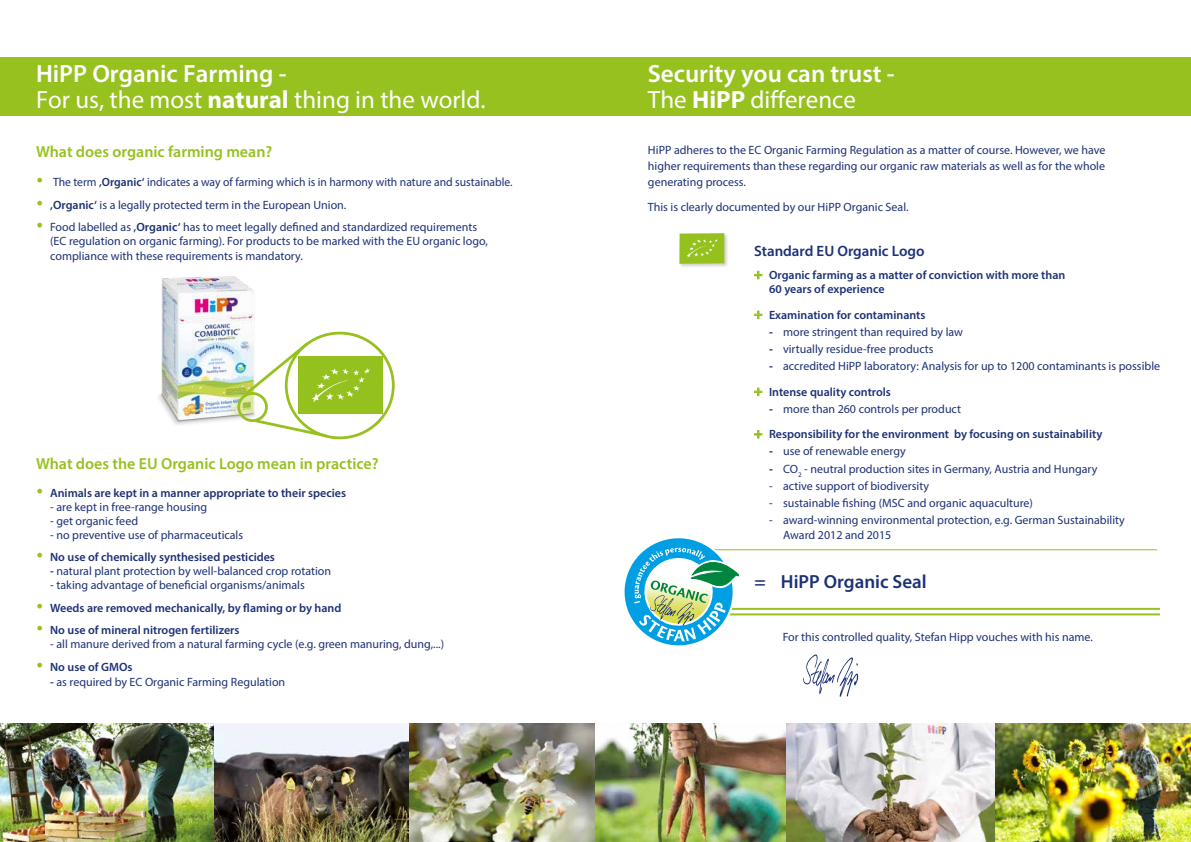
<style>
.page{position:relative;width:1191px;height:842px;background:#fff}
.page>*{position:absolute;margin:0;border:0;box-sizing:border-box;transform-origin:0 0}
.t1{font:25px/26px "Myriad Pro";color:#fff}
.t2{font:600 25px/26px "Myriad Pro";color:#fff}
.t3{font:600 19px "Myriad Pro";color:#1d3176}
.t4{font:600 16px "Myriad Pro";color:#96c11e}
.t5{font:600 15px "Myriad Pro";color:#1d3176}
.t6{font:12px/16px "Myriad Pro";color:#1d3176}
.t7{font:600 12px/14.4px "Myriad Pro";color:#1d3176}
.s1{font-weight:600}
.s2{font-weight:700}
.s3{font-weight:400}
.s4{color:#96c11e}
.s5{font-weight:700;font-size:14px;color:#96c11e}
</style>
<div class="page">
<div style="left:0;top:57px;width:1191px;height:58px;background:#96c11e"></div>
<svg style="left:754px;top:271px;width:8px;height:8px"></svg>
<svg style="left:754px;top:311px;width:8px;height:8px"></svg>
<svg style="left:754px;top:388px;width:8px;height:8px"></svg>
<svg style="left:754px;top:430px;width:8px;height:9px"></svg>
<img style="left:803px;top:654px;width:56px;height:42px">
<img style="left:0;top:723px;width:786px;height:119px">
<img style="left:786px;top:723px;width:209px;height:119px">
<img style="left:995px;top:723px;width:196px;height:119px">
<img style="left:158px;top:276px;width:110px;height:149px">
<div style="left:298px;top:357px;width:84px;height:56px;background:#95c11f"></div>
<div style="left:237px;top:392px;width:31px;height:30px;border:3px solid #96c11e;border-radius:50%"></div>
<div style="left:285px;top:332px;width:110px;height:107px;border:3px solid #96c11e;border-radius:50%"></div>
<svg style="left:241px;top:340px;width:129px;height:62px"></svg>
<svg style="left:252px;top:417px;width:77px;height:22px"></svg>
<div style="left:678px;top:232px;width:51px;height:37px;background:#000;opacity:.2"></div>
<svg style="left:679px;top:233px;width:45px;height:31px"></svg>
<hr style="left:654px;top:549px;width:503px;height:1px;background:#96c11e">
<hr style="left:657px;top:608px;width:503px;height:2px;background:#96c11e">
<hr style="left:657px;top:613px;width:503px;height:2px;background:#96c11e">
<svg style="left:624px;top:538px;width:118px;height:108px"></svg>
<h1 class="t1" style="left:36px;top:60px;width:451px"><span class="s1">HiPP Organic Farming -<br></span>For us, the most <span class="s2">natural</span> thing in the world.</h1>
<h1 class="t2" style="left:648px;top:60px;width:248px">Security you can trust -<br><span class="s3">The</span> <span class="s2">HiPP</span> <span class="s3">difference</span></h1>
<h3 class="t4" style="left:36px;top:142px;width:238px">What does organic farming mean?</h3>
<p class="t6" style="left:36px;top:174px;width:478px"><span class="s4">•</span> The term <span class="s1">‚Organic‘</span> indicates a way of farming which is in harmony with nature and sustainable.</p>
<p class="t6" style="left:36px;top:196px;width:312px"><span class="s4">•</span> <span class="s1">‚Organic‘</span> is a legally protected term in the European Union.</p>
<p class="t6" style="left:50px;top:220px;width:439px;line-height:14.2px;text-indent:-14px"><span class="s4">•</span> Food labelled as <span class="s1">‚Organic‘</span> has to meet legally defined and standardized requirements (EC regulation on organic farming). For products to be marked with the EU organic logo, compliance with these requirements is mandatory.</p>
<p class="t6" style="left:648px;top:142px;width:459px;text-align:justify">HiPP adheres to the EC Organic Farming Regulation as a matter of course. However, we have higher requirements than these regarding our organic raw materials as well as for the whole generating process.</p>
<p class="t6" style="left:648px;top:199px;width:262px">This is clearly documented by our HiPP Organic Seal.</p>
<p class="t5" style="left:754px;top:242px;width:172px">Standard EU Organic Logo</p>
<p class="t7" style="left:769px;top:267px;width:298px;text-indent:-15px"><span class="s5">+</span> Organic farming as a matter of conviction with more than<br>60 years of experience</p>
<p class="t7" style="left:754px;top:307px;width:173px"><span class="s5">+</span> Examination for contaminants</p>
<p class="t6" style="left:769px;top:324px;width:196px"><span class="s2">-</span> more stringent than required by law</p>
<p class="t6" style="left:769px;top:341px;width:166px"><span class="s2">-</span> virtually residue-free products</p>
<p class="t6" style="left:754px;top:353px;width:407px;line-height:25.3px;text-indent:15px"><span class="s2">-</span> accredited HiPP laboratory: Analysis for up to 1200 contaminants is possible <span class="s5">+</span> <span class="s1">Intense quality controls</span></p>
<p class="t7" style="left:754px;top:396px;width:350px;line-height:25.3px;text-indent:15px"><span class="s2">-</span> <span class="s3">more than 260 controls per product<br></span><span class="s5">+</span> Responsibility for the environment by focusing on sustainability</p>
<p class="t6" style="left:769px;top:443px;width:138px"><span class="s2">-</span> use of renewable energy</p>
<p class="t6" style="left:769px;top:460px;width:330px"><span class="s2">-</span> CO<sub>2</sub> - neutral production sites in Germany, Austria and Hungary</p>
<p class="t6" style="left:769px;top:478px;width:161px">- active support of biodiversity</p>
<p class="t6" style="left:769px;top:495px;width:265px">- sustainable fishing (MSC and organic aquaculture)</p>
<p class="t6" style="left:783px;top:513px;width:343px;line-height:14.4px;text-indent:-14px">- award-winning environmental protection, e.g. German Sustainability<br>Award 2012 and 2015</p>
<h2 class="t3" style="left:754px;top:570px;width:174px">= HiPP Organic Seal</h2>
<p class="t6" style="left:782px;top:629px;width:312px">For this controlled quality, Stefan Hipp vouches with his name.</p>
<h3 class="t4" style="left:36px;top:453px;width:344px">What does the EU Organic Logo mean in practice?</h3>
<p class="t7" style="left:36px;top:485px;width:311px"><span class="s4">•</span> Animals are kept in a manner appropriate to their species</p>
<p class="t6" style="left:50px;top:499px;width:159px">- are kept in free-range housing</p>
<p class="t6" style="left:50px;top:513px;width:89px">- get organic feed</p>
<p class="t6" style="left:50px;top:527px;width:194px">- no preventive use of pharmaceuticals</p>
<p class="t7" style="left:36px;top:550px;width:240px"><span class="s4">•</span> No use of chemically synthesised pesticides</p>
<p class="t6" style="left:50px;top:563px;width:282px"><span class="s1">-</span> natural plant protection by well-balanced crop rotation</p>
<p class="t6" style="left:50px;top:577px;width:256px">- taking advantage of beneficial organisms/animals</p>
<p class="t7" style="left:36px;top:600px;width:307px"><span class="s4">•</span> Weeds are removed mechanically, by flaming or by hand</p>
<p class="t7" style="left:36px;top:623px;width:205px"><span class="s4">•</span> No use of mineral nitrogen fertilizers</p>
<p class="t6" style="left:50px;top:636px;width:395px">- all manure derived from a natural farming cycle (e.g. green manuring, dung,...)</p>
<p class="t7" style="left:36px;top:660px;width:98px"><span class="s4">•</span> No use of GMOs</p>
<p class="t6" style="left:50px;top:673px;width:237px"><span class="s1">-</span> as required by EC Organic Farming Regulation</p>
</div>
